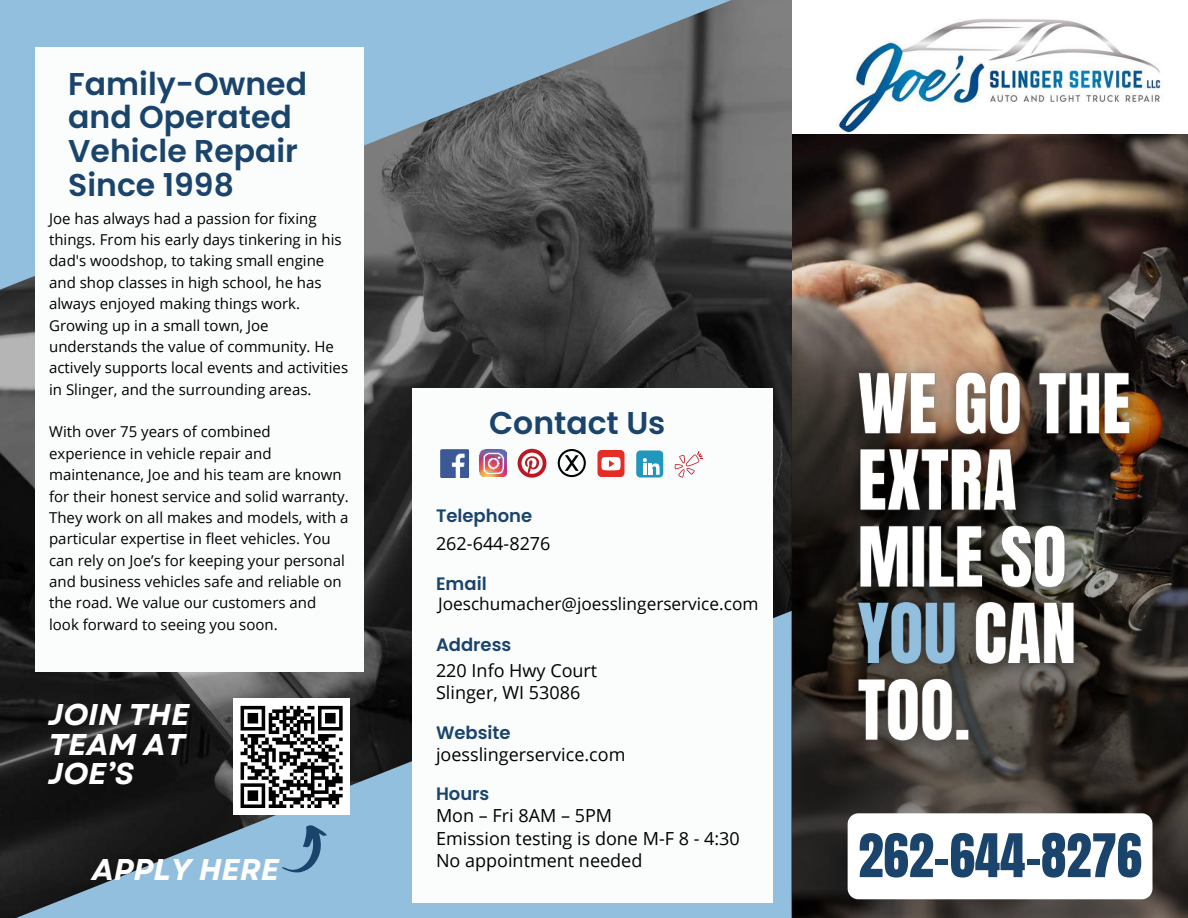
<style>
.page{position:relative;width:1188px;height:918px;background:#fff}
.page>*{position:absolute;margin:0;border:0;box-sizing:border-box;transform-origin:0 0}
.t1{font:51px "Anton";color:#1a446c}
.t2{font:600 31.5px/33.8px "Poppins";color:#1a446c}
.t3{font:italic 700 30px/29.2px "Garet";color:#fff}
.t4{font:18px/22.5px "Open Sans";color:#000}
.t5{font:600 18px "Poppins";color:#1a446c}
.t6{font:17.25px "Open Sans";color:#000}
.t7{font:15px/21.3px "Open Sans";color:#000}
</style>
<div class="page">
<img style="left:0;top:0;width:1188px;height:918px">
<div style="left:792px;top:0;width:396px;height:133px;background:#fff"></div>
<div style="left:35px;top:48px;width:329px;height:624px;background:#fbfcfc"></div>
<div style="left:412px;top:388px;width:360px;height:515px;background:#fbfcfc"></div>
<img style="left:792px;top:324px;width:396px;height:594px">
<img style="left:837px;top:19px;width:326px;height:114px">
<svg style="left:518px;top:449px;width:28px;height:29px"></svg>
<svg style="left:558px;top:449px;width:28px;height:28px"></svg>
<svg style="left:675px;top:451px;width:28px;height:27px"></svg>
<div style="left:636px;top:451px;width:27px;height:27px;background:#2197bd;border-radius:4px"></div>
<svg style="left:643px;top:458px;width:17px;height:17px"></svg>
<div style="left:597px;top:450px;width:27px;height:27px;background:#e52d27;border-radius:4px"></div>
<svg style="left:601px;top:457px;width:20px;height:13px"></svg>
<img style="left:480px;top:450px;width:27px;height:27px">
<img style="left:441px;top:450px;width:28px;height:28px">
<div style="left:234px;top:699px;width:116px;height:116px;background:#fff"></div>
<svg style="left:240px;top:705px;width:103px;height:103px"></svg>
<svg style="left:282px;top:825px;width:45px;height:48px;background:#74a0c1"></svg>
<img style="left:828px;top:343px;width:333px;height:432px">
<svg style="left:848px;top:813px;width:304px;height:86px"></svg>
<h2 class="t2" style="left:68px;top:67px;width:240px">Family-Owned and Operated<br>Vehicle Repair<br>Since 1998</h2>
<p class="t7" style="left:49px;top:207px;width:301px">Joe has always had a passion for fixing things. From his early days tinkering in his dad's woodshop, to taking small engine and shop classes in high school, he has always enjoyed making things work.<br>Growing up in a small town, Joe understands the value of community. He actively supports local events and activities in Slinger, and the surrounding areas.</p>
<p class="t7" style="left:49px;top:421px;width:301px">With over 75 years of combined experience in vehicle repair and maintenance, Joe and his team are known for their honest service and solid warranty.<br>They work on all makes and models, with a particular expertise in fleet vehicles. You can rely on Joe’s for keeping your personal and business vehicles safe and reliable on the road. We value our customers and look forward to seeing you soon.</p>
<h3 class="t3" style="left:48px;top:701px;width:142px">JOIN THE<br>TEAM AT<br>JOE’S</h3>
<h3 class="t3" style="left:92px;top:856px;width:189px">APPLY HERE</h3>
<h2 class="t2" style="left:489px;top:406px;width:178px">Contact Us</h2>
<p class="t5" style="left:436px;top:505px;width:98px">Telephone</p>
<p class="t4" style="left:436px;top:532px;width:116px">262-644-8276</p>
<p class="t5" style="left:436px;top:574px;width:52px">Email</p>
<p class="t6" style="left:438px;top:592px;width:322px">Joeschumacher@joesslingerservice.com</p>
<p class="t5" style="left:436px;top:634px;width:77px">Address</p>
<p class="t4" style="left:436px;top:659px;width:163px">220 Info Hwy Court<br>Slinger, WI 53086</p>
<p class="t5" style="left:436px;top:722px;width:76px">Website</p>
<p class="t4" style="left:436px;top:742px;width:191px">joesslingerservice.com</p>
<p class="t5" style="left:436px;top:784px;width:55px">Hours</p>
<p class="t4" style="left:436px;top:804px;width:305px">Mon – Fri 8AM – 5PM<br>Emission testing is done M-F 8 - 4:30<br>No appointment needed</p>
<h1 class="t1" style="left:858px;top:830px;width:285px">262-644-8276</h1>
</div>
